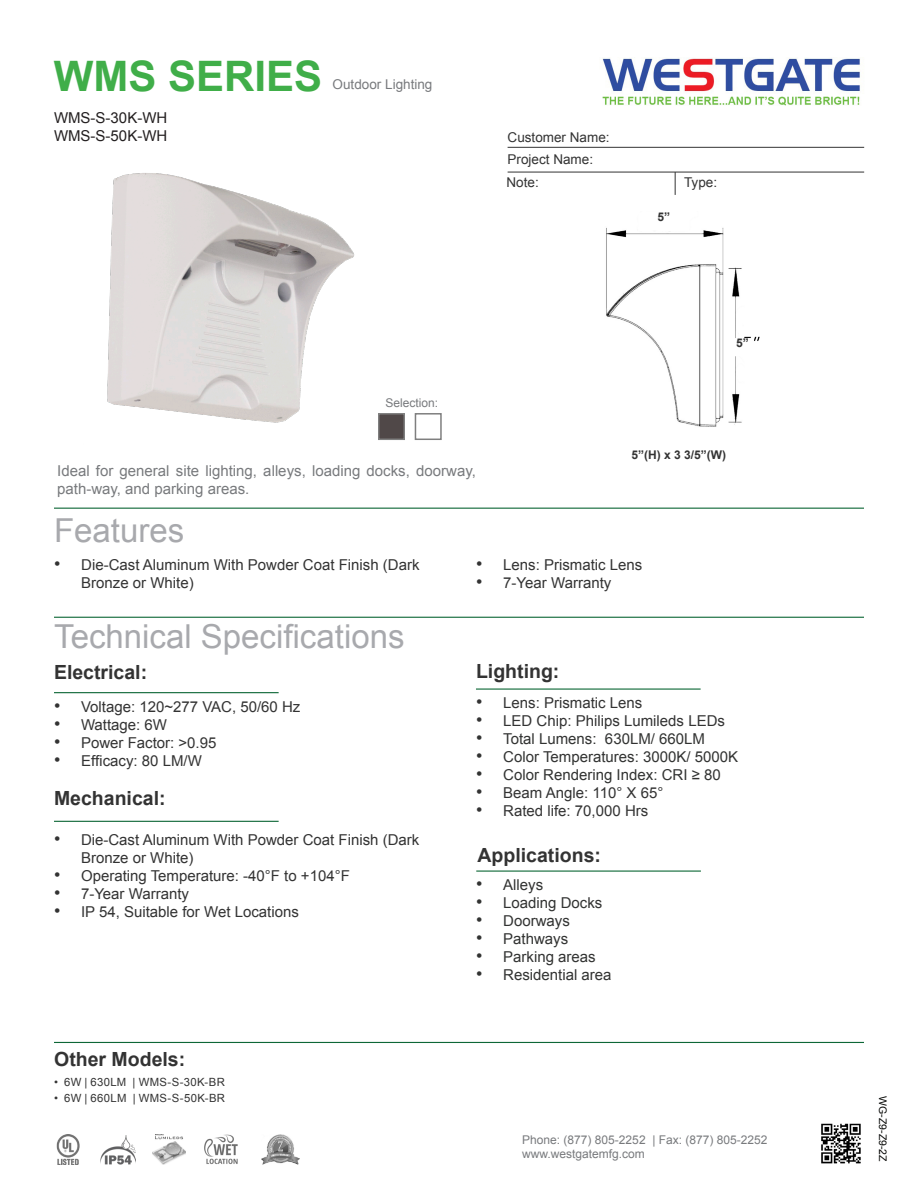
<style>
.page{position:relative;width:918px;height:1188px;background:#fff}
.page>*{position:absolute;margin:0;border:0;box-sizing:border-box;transform-origin:0 0}
.t1{font:700 42px "Arial";color:#40ae49}
.t2{font:33px "Arial";color:#a8a9ad}
.t3{font:700 19.5px "Arial";color:#333}
.t4{font:15px/18px "Arial";color:#333}
.t5{font:15px "Arial";color:#323332}
.t6{font:15px/18px "Arial";color:#787a7d}
.t7{font:15px "Arial";color:#231f20}
.t8{font:13.5px "Arial";color:#333}
.t9{font:13.5px "Arial";color:#787a7d}
.t10{font:12px "Arial";color:#787a7d}
.t11{font:700 12px "Arial";color:#333}
.t12{font:11.25px "Arial";letter-spacing:.025em;color:#333}
.t13{font:10.5px "Arial";color:#040503}
.s1{font-size:18px}
</style>
<div class="page">
<img style="left:107px;top:173px;width:248px;height:250px">
<hr style="left:54px;top:508px;width:810px;height:1px;background:#0d6736">
<hr style="left:508px;top:147px;width:356px;height:1px;background:#333">
<svg style="left:675px;top:173px;width:1px;height:22px"></svg>
<hr style="left:508px;top:172px;width:356px;height:1px;background:#333">
<hr style="left:54px;top:617px;width:810px;height:1px;background:#0d6736">
<hr style="left:54px;top:692px;width:225px;height:1px;background:#0d6736">
<hr style="left:476px;top:689px;width:225px;height:1px;background:#0d6736">
<hr style="left:54px;top:821px;width:225px;height:1px;background:#0d6736">
<img style="left:602px;top:58px;width:258px;height:48px">
<hr style="left:476px;top:871px;width:225px;height:1px;background:#0d6736">
<hr style="left:54px;top:1042px;width:810px;height:1px;background:#0d6736">
<img style="left:821px;top:1123px;width:40px;height:41px">
<div style="left:378px;top:413px;width:27px;height:27px;background:#504848;border:2px solid #7f7f7f"></div>
<img style="left:56px;top:1134px;width:24px;height:30px">
<img style="left:204px;top:1134px;width:34px;height:30px">
<img style="left:262px;top:1134px;width:38px;height:31px">
<img style="left:100px;top:1136px;width:36px;height:29px">
<img style="left:153px;top:1134px;width:33px;height:30px">
<div style="left:415px;top:413px;width:27px;height:27px;background:#fff;border:2px solid #7f7f7f"></div>
<img style="left:606px;top:228px;width:154px;height:199px">
<div style="left:731px;top:338px;width:23px;height:18px;background:#fff"></div>
<div style="left:638px;top:213px;width:51px;height:18px;background:#fff"></div>
<p class="t1" style="left:54px;top:48px;width:270px">WMS SERIES</p>
<p class="t7" style="left:54px;top:108px;width:115px">WMS-S-30K-WH</p>
<p class="t7" style="left:54px;top:126px;width:115px">WMS-S-50K-WH</p>
<p class="t9" style="left:333px;top:75px;width:101px">Outdoor Lighting</p>
<p class="t8" style="left:508px;top:128px;width:104px">Customer Name:</p>
<p class="t8" style="left:508px;top:150px;width:87px">Project Name:</p>
<p class="t8" style="left:507px;top:173px;width:34px">Note:</p>
<p class="t8" style="left:684px;top:173px;width:35px">Type:</p>
<p class="t11" style="left:657px;top:209px;width:14px">5”</p>
<p class="t11" style="left:736px;top:335px;width:14px">5”</p>
<p class="t10" style="left:386px;top:395px;width:54px">Selection:</p>
<p class="t6" style="left:57px;top:462px;width:420px">Ideal for general site lighting, alleys, loading docks, doorway, path-way, and parking areas.</p>
<p class="t2" style="left:54px;top:509px;width:132px">Features</p>
<p class="t11" style="left:632px;top:447px;width:96px">5”(H) x 3 3/5”(W)</p>
<p class="t4" style="left:81px;top:556px;width:340px;text-indent:-27px"><span class="s1">•</span> Die-Cast Aluminum With Powder Coat Finish (Dark<br>Bronze or White)</p>
<p class="t4" style="left:476px;top:556px;width:168px"><span class="s1">•</span> Lens: Prismatic Lens</p>
<p class="t4" style="left:476px;top:574px;width:137px"><span class="s1">•</span> 7-Year Warranty</p>
<p class="t2" style="left:54px;top:615px;width:352px">Technical Specifications</p>
<p class="t3" style="left:54px;top:659px;width:95px">Electrical:</p>
<p class="t3" style="left:476px;top:659px;width:85px">Lighting:</p>
<p class="t4" style="left:54px;top:698px;width:248px"><span class="s1">•</span> Voltage: 120~277 VAC, 50/60 Hz</p>
<p class="t4" style="left:54px;top:716px;width:115px"><span class="s1">•</span> Wattage: 6W</p>
<p class="t4" style="left:54px;top:734px;width:164px"><span class="s1">•</span> Power Factor: &gt;0.95</p>
<p class="t4" style="left:54px;top:752px;width:149px"><span class="s1">•</span> Efficacy: 80 LM/W</p>
<p class="t3" style="left:54px;top:785px;width:113px">Mechanical:</p>
<p class="t4" style="left:81px;top:831px;width:340px;text-indent:-27px"><span class="s1">•</span> Die-Cast Aluminum With Powder Coat Finish (Dark<br>Bronze or White)</p>
<p class="t4" style="left:54px;top:867px;width:297px"><span class="s1">•</span> Operating Temperature: -40°F to +104°F</p>
<p class="t4" style="left:54px;top:885px;width:137px"><span class="s1">•</span> 7-Year Warranty</p>
<p class="t4" style="left:54px;top:903px;width:246px"><span class="s1">•</span> IP 54, Suitable for Wet Locations</p>
<p class="t3" style="left:54px;top:1046px;width:133px">Other Models:</p>
<p class="t12" style="left:54px;top:1074px;width:172px">• 6W | 630LM | WMS-S-30K-BR</p>
<p class="t12" style="left:54px;top:1090px;width:173px">• 6W | 660LM | WMS-S-50K-BR</p>
<p class="t4" style="left:476px;top:694px;width:168px"><span class="s1">•</span> Lens: Prismatic Lens</p>
<p class="t4" style="left:476px;top:712px;width:250px"><span class="s1">•</span> LED Chip: Philips Lumileds LEDs</p>
<p class="t5" style="left:476px;top:729px;width:230px"><span class="s1">•</span> Total Lumens: 630LM/ 660LM</p>
<p class="t5" style="left:476px;top:747px;width:263px"><span class="s1">•</span> Color Temperatures: 3000K/ 5000K</p>
<p class="t5" style="left:476px;top:765px;width:246px"><span class="s1">•</span> Color Rendering Index: CRI ≥ 80</p>
<p class="t4" style="left:476px;top:784px;width:189px"><span class="s1">•</span> Beam Angle: 110° X 65°</p>
<p class="t4" style="left:476px;top:802px;width:174px"><span class="s1">•</span> Rated life: 70,000 Hrs</p>
<p class="t3" style="left:478px;top:842px;width:125px">Applications:</p>
<p class="t5" style="left:476px;top:875px;width:69px"><span class="s1">•</span> Alleys</p>
<p class="t5" style="left:476px;top:893px;width:128px"><span class="s1">•</span> Loading Docks</p>
<p class="t5" style="left:476px;top:911px;width:95px"><span class="s1">•</span> Doorways</p>
<p class="t5" style="left:476px;top:929px;width:94px"><span class="s1">•</span> Pathways</p>
<p class="t5" style="left:476px;top:947px;width:121px"><span class="s1">•</span> Parking areas</p>
<p class="t5" style="left:476px;top:965px;width:137px"><span class="s1">•</span> Residential area</p>
<p class="t10" style="left:522px;top:1132px;width:247px">Phone: (877) 805-2252 | Fax: (877) 805-2252</p>
<p class="t10" style="left:522px;top:1146px;width:124px">www.westgatemfg.com</p>
<p class="t13" style="left:890px;top:1096px;width:67px;rotate:90deg">WG-Z9-Z9-2Z</p>
</div>
